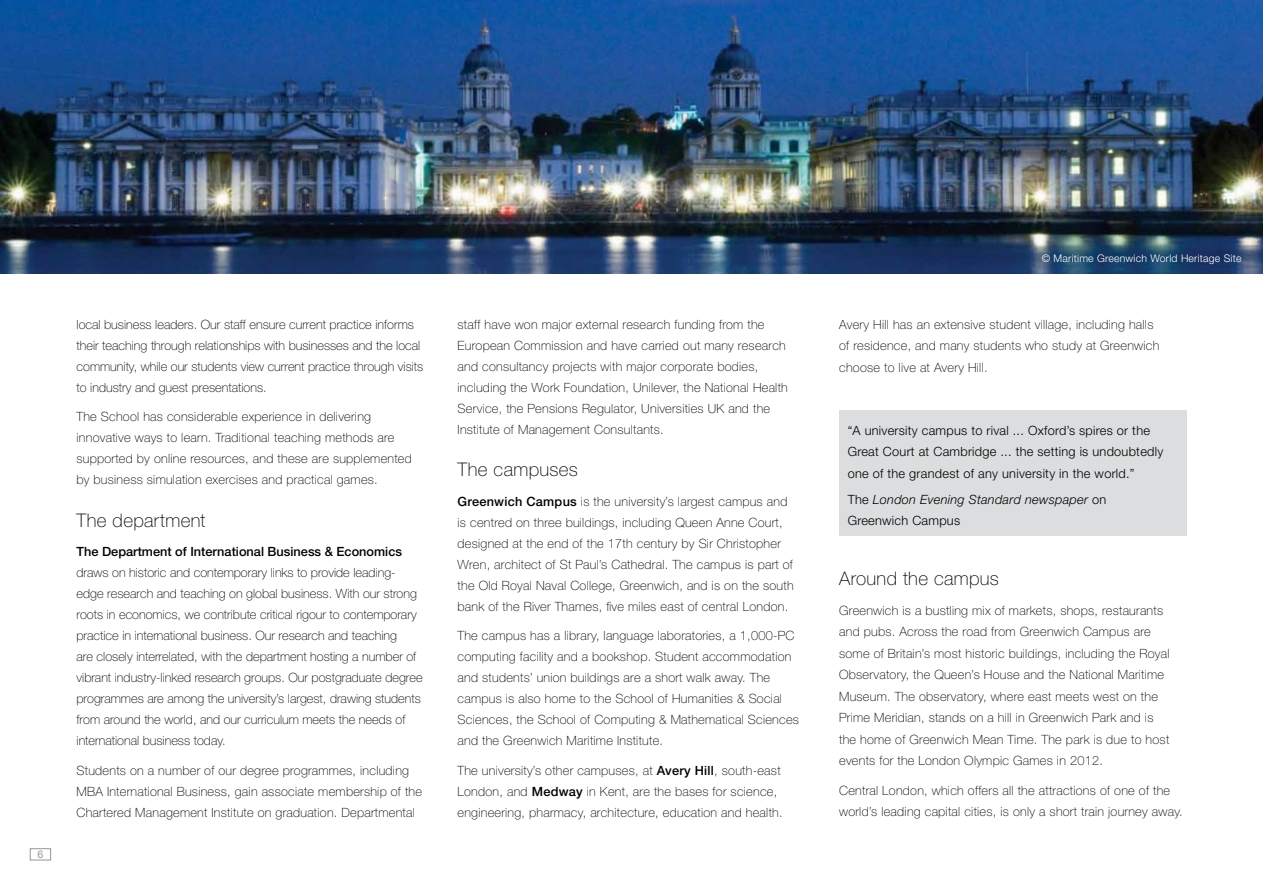
<style>
.page{position:relative;width:1263px;height:893px;background:#fff}
.page>*{position:absolute;margin:0;border:0;box-sizing:border-box;transform-origin:0 0}
.t1{font:100 18.75px "Helvetica Neue";letter-spacing:.02em;color:#000}
.t2{font:100 12.75px/21px "Helvetica Neue";letter-spacing:.02em;color:#000}
.t3{font:100 12.75px/21px "Helvetica Neue";color:#000}
.t4{font:300 12.75px/21.5px "Helvetica Neue";letter-spacing:.02em;color:#000}
.t5{font:italic 300 12.75px/21.5px "Helvetica Neue";letter-spacing:.02em;color:#000}
.t6{font:500 12.75px "Helvetica Neue";color:#000}
.t7{font:300 10.5px "Helvetica Neue";letter-spacing:.02em;color:#fff}
.t8{font:10.5px "Helvetica Neue";color:#939598}
.s1{font-weight:500}
.s2{font-style:normal}
</style>
<div class="page">
<div style="left:30px;top:848px;width:21px;height:12px;background:#fff;border:1px solid #939598"></div>
<img style="left:0;top:0;width:1263px;height:274px">
<div style="left:839px;top:411px;width:347px;height:125px;background:#dcddde"></div>
<p class="t8" style="left:38px;top:848px;width:7px">6</p>
<p class="t3" style="left:77px;top:314px;width:348px">local business leaders. Our staff ensure current practice informs their teaching through relationships with businesses and the local community, while our students view current practice through visits to industry and guest presentations.</p>
<p class="t2" style="left:77px;top:406px;width:337px">The School has considerable experience in delivering innovative ways to learn. Traditional teaching methods are supported by online resources, and these are supplemented by business simulation exercises and practical games.</p>
<h1 class="t1" style="left:77px;top:509px;width:130px">The department</h1>
<p class="t6" style="left:77px;top:544px;width:327px">The Department of International Business &amp; Economics</p>
<p class="t3" style="left:77px;top:562px;width:348px">draws on historic and contemporary links to provide leading&shy;edge research and teaching on global business. With our strong roots in economics, we contribute critical rigour to contemporary practice in international business. Our research and teaching<br>are closely interrelated, with the department hosting a number of vibrant industry-linked research groups. Our postgraduate degree programmes are among the university’s largest, drawing students from around the world, and our curriculum meets the needs of international business today.</p>
<p class="t2" style="left:77px;top:760px;width:347px">Students on a number of our degree programmes, including<br>MBA International Business, gain associate membership of the<br>Chartered Management Institute on graduation. Departmental</p>
<p class="t2" style="left:458px;top:314px;width:332px">staff have won major external research funding from the European Commission and have carried out many research and consultancy projects with major corporate bodies, including the Work Foundation, Unilever, the National Health Service, the Pensions Regulator, Universities UK and the Institute of Management Consultants.</p>
<h1 class="t1" style="left:458px;top:459px;width:122px">The campuses</h1>
<p class="t2" style="left:458px;top:491px;width:338px"><span class="s1">Greenwich Campus</span> is the university’s largest campus and is centred on three buildings, including Queen Anne Court, designed at the end of the 17th century by Sir Christopher Wren, architect of St Paul’s Cathedral. The campus is part of the Old Royal Naval College, Greenwich, and is on the south bank of the River Thames, five miles east of central London.</p>
<p class="t2" style="left:458px;top:625px;width:343px">The campus has a library, language laboratories, a 1,000-PC computing facility and a bookshop. Student accommodation and students’ union buildings are a short walk away. The campus is also home to the School of Humanities &amp; Social Sciences, the School of Computing &amp; Mathematical Sciences and the Greenwich Maritime Institute.</p>
<p class="t2" style="left:458px;top:760px;width:327px">The university’s other campuses, at <span class="s1">Avery Hill</span>, south-east<br>London, and <span class="s1">Medway</span> in Kent, are the bases for science, engineering, pharmacy, architecture, education and health.</p>
<p class="t7" style="left:1042px;top:252px;width:201px">© Maritime Greenwich World Heritage Site</p>
<p class="t2" style="left:839px;top:314px;width:322px;line-height:21.5px">Avery Hill has an extensive student village, including halls of residence, and many students who study at Greenwich choose to live at Avery Hill.</p>
<p class="t4" style="left:848px;top:419px;width:317px">“A university campus to rival ... Oxford’s spires or the<br>Great Court at Cambridge ... the setting is undoubtedly one of the grandest of any university in the world.”</p>
<p class="t5" style="left:848px;top:488px;width:260px"><span class="s2">The</span> London Evening Standard newspaper <span class="s2">on<br>Greenwich Campus</span></p>
<h1 class="t1" style="left:839px;top:568px;width:161px">Around the campus</h1>
<p class="t2" style="left:839px;top:600px;width:332px;line-height:21.5px">Greenwich is a bustling mix of markets, shops, restaurants and pubs. Across the road from Greenwich Campus are some of Britain’s most historic buildings, including the Royal Observatory, the Queen’s House and the National Maritime Museum. The observatory, where east meets west on the Prime Meridian, stands on a hill in Greenwich Park and is the home of Greenwich Mean Time. The park is due to host events for the London Olympic Games in 2012.</p>
<p class="t2" style="left:839px;top:780px;width:345px;line-height:21.5px">Central London, which offers all the attractions of one of the world’s leading capital cities, is only a short train journey away.</p>
</div>
